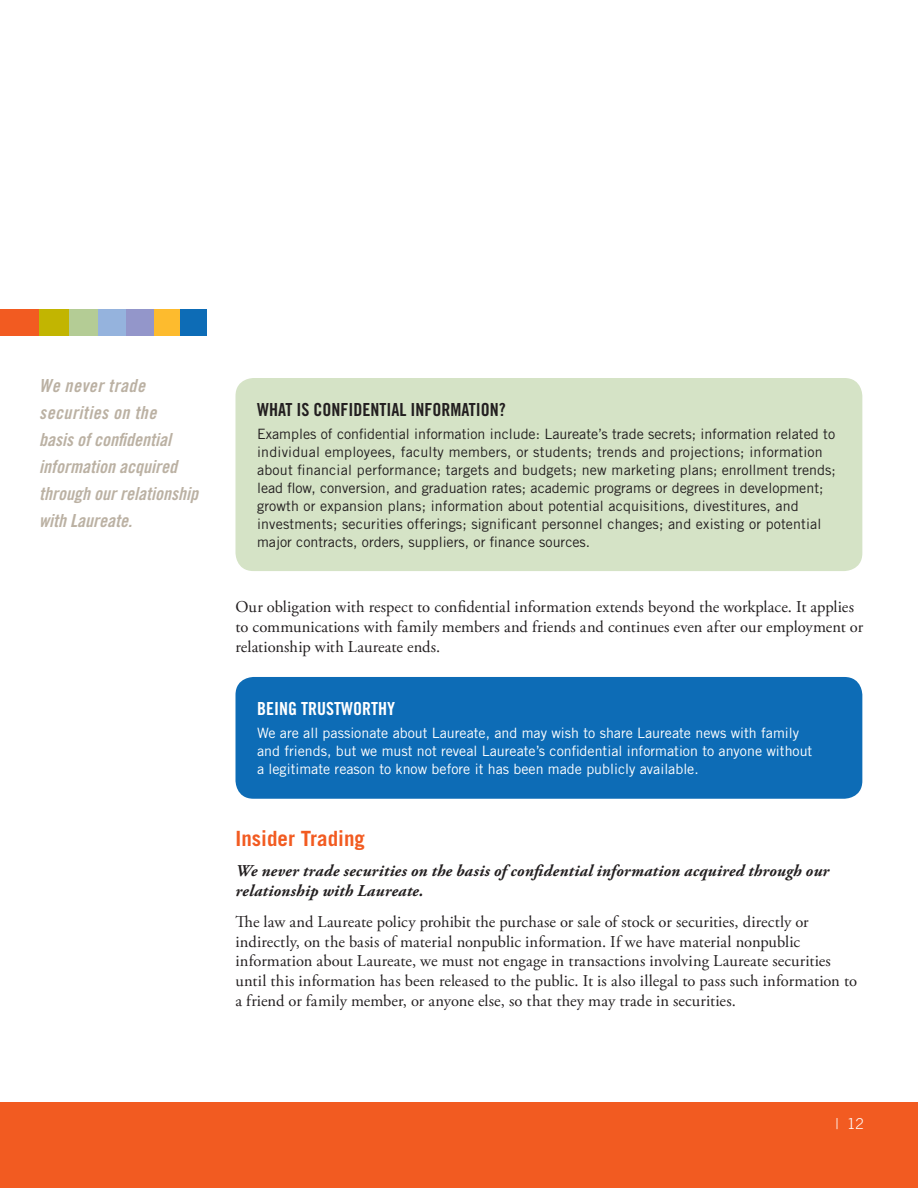
<style>
.page{position:relative;width:918px;height:1188px;background:#fff}
.page>*{position:absolute;margin:0;border:0;box-sizing:border-box;transform-origin:0 0}
.Subhead_2{font:700 21px "Trade Gothic";color:#f25b21}
.Sidebar_Bold_Copy{font:18px/27px "Trade Gothic Bold Cond Twenty Obl";color:#bbb1a3}
.t1{font:18px "Trade Gothic Bold Cond Twenty";color:#231f20}
.t2{font:18px "Trade Gothic Bold Cond Twenty";color:#fff}
.Body_copy1{font:16.5px/19.8px "Adobe Garamond Pro";letter-spacing:.005em;color:#231f20}
.Copy_Italics{font:italic 700 16.5px/19.8px "Adobe Garamond Pro";letter-spacing:.01em;color:#231f20}
.t3{font:300 15px "Trade Gothic";color:#fff}
.t4{font:14.25px/18px "Trade Gothic";letter-spacing:.01em;color:#231f20}
.t5{font:14.25px/18px "Trade Gothic";color:#fff}
</style>
<div class="page">
<div style="left:0;top:1102px;width:918px;height:86px;background:#f25b21"></div>
<div style="left:0;top:309px;width:42px;height:27px;background:#f25b21"></div>
<div style="left:39px;top:309px;width:30px;height:27px;background:#c2b501"></div>
<div style="left:69px;top:309px;width:30px;height:27px;background:#b4cc95"></div>
<div style="left:98px;top:309px;width:30px;height:27px;background:#95b3dd"></div>
<div style="left:126px;top:309px;width:30px;height:27px;background:#9396ca"></div>
<div style="left:154px;top:309px;width:27px;height:27px;background:#fdbb2e"></div>
<div style="left:180px;top:309px;width:27px;height:27px;background:#0d6cb6"></div>
<div style="left:236px;top:378px;width:626px;height:193px;background:#d5e3c6;border-radius:18px"></div>
<div style="left:236px;top:677px;width:626px;height:122px;background:#0d6cb6;border-radius:18px"></div>
<p class="Sidebar_Bold_Copy" style="left:39px;top:372px;width:160px">We never trade securities on the<br>basis of confidential information acquired through our relationship with Laureate.</p>
<p class="t1" style="left:257px;top:398px;width:250px">WHAT IS CONFIDENTIAL INFORMATION?</p>
<p class="t4" style="left:257px;top:425px;width:580px">Examples of confidential information include: Laureate’s trade secrets; information related to individual employees, faculty members, or students; trends and projections; information about financial performance; targets and budgets; new marketing plans; enrollment trends; lead flow, conversion, and graduation rates; academic programs or degrees in development; growth or expansion plans; information about potential acquisitions, divestitures, and investments; securities offerings; significant personnel changes; and existing or potential major contracts, orders, suppliers, or finance sources.</p>
<p class="Body_copy1" style="left:236px;top:598px;width:629px">Our obligation with respect to confidential information extends beyond the workplace. It applies to communications with family members and friends and continues even after our employment or relationship with Laureate ends.</p>
<p class="t2" style="left:257px;top:698px;width:139px">BEING TRUSTWORTHY</p>
<p class="t5" style="left:257px;top:724px;width:557px">We are all passionate about Laureate, and may wish to share Laureate news with family and friends, but we must not reveal Laureate’s confidential information to anyone without a legitimate reason to know before it has been made publicly available.</p>
<p class="Subhead_2" style="left:236px;top:825px;width:131px">Insider Trading</p>
<p class="Copy_Italics" style="left:236px;top:862px;width:595px">We never trade securities on the basis of confidential information acquired through our relationship with Laureate.</p>
<p class="Body_copy1" style="left:236px;top:912px;width:623px">The law and Laureate policy prohibit the purchase or sale of stock or securities, directly or indirectly, on the basis of material nonpublic information. If we have material nonpublic information about Laureate, we must not engage in transactions involving Laureate securities until this information has been released to the public. It is also illegal to pass such information to a friend or family member, or anyone else, so that they may trade in securities.</p>
<p class="t3" style="left:836px;top:1115px;width:30px">| 12</p>
</div>
